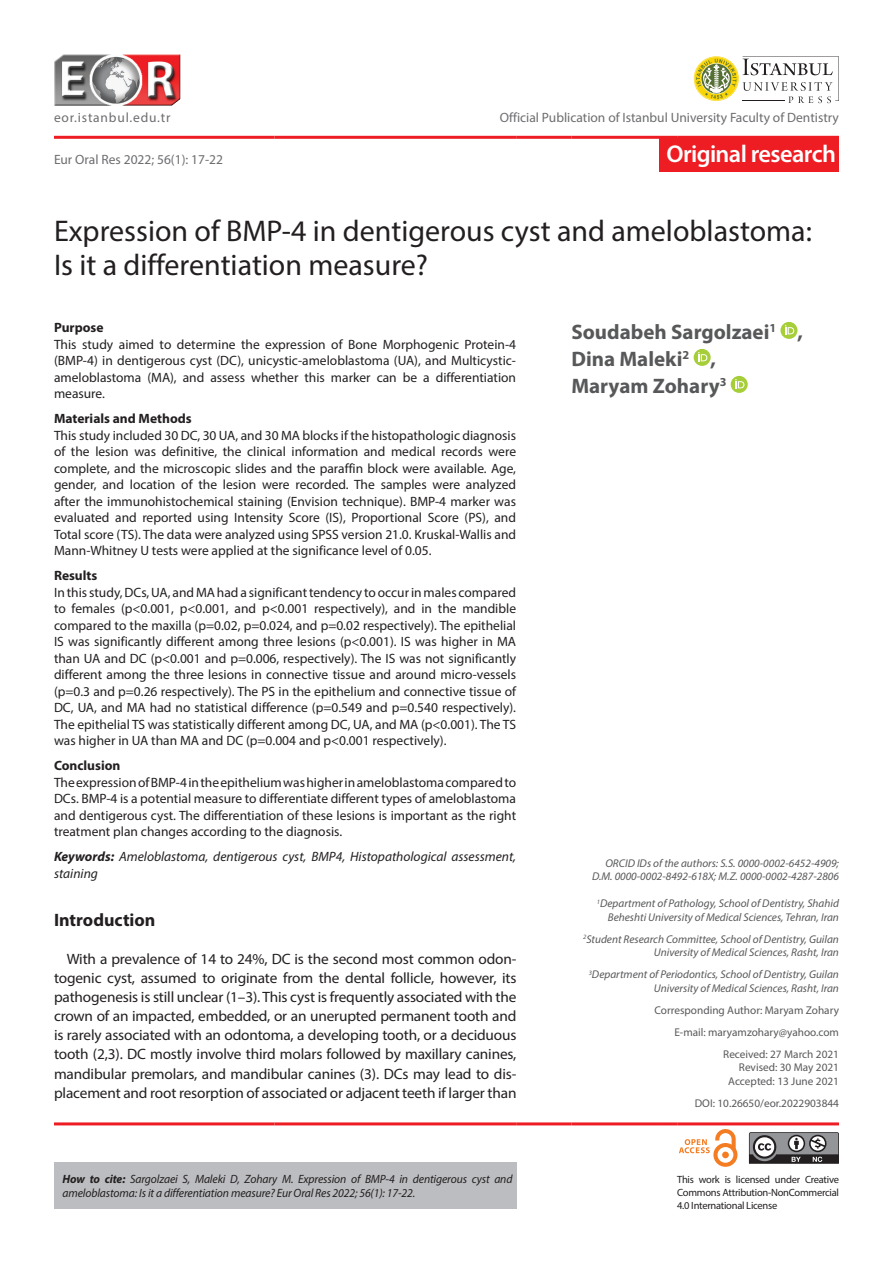
<style>
.page{position:relative;width:893px;height:1263px;background:#fff}
.page>*{position:absolute;margin:0;border:0;box-sizing:border-box;transform-origin:0 0}
.t1{font:30px/34.5px "Myriad Pro";color:#231f20}
.t2{font:600 24.3px "Myriad Pro";letter-spacing:-.025em;color:#fff}
.t3{font:700 21px/27px "Myriad Pro";color:#57585a}
.t4{font:700 18px "Myriad Pro";color:#231f20}
.t5{font:15px/19px "Myriad Pro";letter-spacing:-.01em;color:#231f20;text-align:justify}
.t6{font:13.5px/16.5px "Myriad Pro";color:#231f20;text-align:justify}
.t7{font:13.5px "Myriad Pro";color:#6c6d70}
.t8{font:italic 13.5px/16.5px "Myriad Pro";color:#231f20}
.t9{font:700 13.5px "Myriad Pro";color:#231f20}
.t10{font:13.5px "Myriad Pro";letter-spacing:.06em;color:#6c6d70}
.t11{font:italic 12px/14.4px "Myriad Pro";letter-spacing:-.01em;color:#231f20}
.t12{font:italic 11.25px/13.5px "Myriad Pro";color:#57585a;text-align:right}
.t13{font:11.25px/22px "Myriad Pro";color:#57585a;text-align:right}
.t14{font:10.5px/12.6px "Myriad Pro";letter-spacing:-.025em;color:#231f20;text-align:justify}
.s1{font-weight:700}
</style>
<div class="page">
<div style="left:659px;top:137px;width:180px;height:34px;background:#ee1d23"></div>
<div style="left:54px;top:1162px;width:463px;height:46px;background:#bcbdc0"></div>
<hr style="left:54px;top:136px;width:220px;height:3px;background:#ee1d23">
<hr style="left:274px;top:136px;width:243px;height:3px;background:#ee1d23">
<hr style="left:517px;top:136px;width:54px;height:3px;background:#ee1d23">
<hr style="left:571px;top:136px;width:88px;height:3px;background:#ee1d23">
<hr style="left:659px;top:136px;width:18px;height:3px;background:#ee1d23">
<hr style="left:677px;top:136px;width:162px;height:3px;background:#ee1d23">
<hr style="left:571px;top:1122px;width:88px;height:3px;background:#ee1d23">
<hr style="left:659px;top:1122px;width:18px;height:3px;background:#ee1d23">
<hr style="left:677px;top:1122px;width:162px;height:3px;background:#ee1d23">
<hr style="left:54px;top:1122px;width:220px;height:3px;background:#ee1d23">
<hr style="left:274px;top:1122px;width:243px;height:3px;background:#ee1d23">
<hr style="left:517px;top:1122px;width:54px;height:3px;background:#ee1d23">
<img style="left:54px;top:54px;width:127px;height:51px">
<svg style="left:694px;top:56px;width:145px;height:47px"></svg>
<svg style="left:780px;top:322px;width:17px;height:17px"></svg>
<svg style="left:785px;top:325px;width:9px;height:9px"></svg>
<svg style="left:694px;top:349px;width:17px;height:17px"></svg>
<svg style="left:698px;top:352px;width:9px;height:9px"></svg>
<svg style="left:731px;top:376px;width:17px;height:17px"></svg>
<svg style="left:735px;top:379px;width:9px;height:9px"></svg>
<svg style="left:749px;top:1132px;width:90px;height:32px;background:#787779"></svg>
<svg style="left:679px;top:1129px;width:58px;height:38px"></svg>
<p class="t10" style="left:54px;top:110px;width:118px">eor.istanbul.edu.tr</p>
<p class="t7" style="left:500px;top:110px;width:341px">Official Publication of Istanbul University Faculty of Dentistry</p>
<p class="t7" style="left:54px;top:152px;width:171px">Eur Oral Res 2022; 56(1): 17-22</p>
<h2 class="t2" style="left:666px;top:138px;width:171px">Original research</h2>
<h1 class="t1" style="left:54px;top:213px;width:759px">Expression of BMP-4 in dentigerous cyst and ameloblastoma:<br>Is it a differentiation measure?</h1>
<p class="t9" style="left:54px;top:319px;width:51px">Purpose</p>
<p class="t6" style="left:54px;top:335px;width:464px">This study aimed to determine the expression of Bone Morphogenic Protein-4 (BMP-4) in dentigerous cyst (DC), unicystic-ameloblastoma (UA), and Multicystic&shy;ameloblastoma (MA), and assess whether this marker can be a differentiation measure.</p>
<p class="t9" style="left:54px;top:410px;width:139px">Materials and Methods</p>
<p class="t6" style="left:54px;top:426px;width:464px">This study included 30 DC, 30 UA, and 30 MA blocks if the histopathologic diagnosis of the lesion was definitive, the clinical information and medical records were complete, and the microscopic slides and the paraffin block were available. Age, gender, and location of the lesion were recorded. The samples were analyzed after the immunohistochemical staining (Envision technique). BMP-4 marker was evaluated and reported using Intensity Score (IS), Proportional Score (PS), and Total score (TS). The data were analyzed using SPSS version 21.0. Kruskal-Wallis and Mann-Whitney U tests were applied at the significance level of 0.05.</p>
<p class="t9" style="left:54px;top:567px;width:45px">Results</p>
<p class="t6" style="left:54px;top:583px;width:464px">In this study, DCs, UA, and MA had a significant tendency to occur in males compared to females (p&lt;0.001, p&lt;0.001, and p&lt;0.001 respectively), and in the mandible compared to the maxilla (p=0.02, p=0.024, and p=0.02 respectively). The epithelial IS was significantly different among three lesions (p&lt;0.001). IS was higher in MA than UA and DC (p&lt;0.001 and p=0.006, respectively). The IS was not significantly different among the three lesions in connective tissue and around micro-vessels (p=0.3 and p=0.26 respectively). The PS in the epithelium and connective tissue of DC, UA, and MA had no statistical difference (p=0.549 and p=0.540 respectively).<br>The epithelial TS was statistically different among DC, UA, and MA (p&lt;0.001). The TS was higher in UA than MA and DC (p=0.004 and p&lt;0.001 respectively).</p>
<p class="t9" style="left:54px;top:757px;width:68px">Conclusion</p>
<p class="t6" style="left:54px;top:773px;width:464px">The expression of BMP-4 in the epithelium was higher in ameloblastoma compared to DCs. BMP-4 is a potential measure to differentiate different types of ameloblastoma and dentigerous cyst. The differentiation of these lesions is important as the right treatment plan changes according to the diagnosis.</p>
<p class="t8" style="left:54px;top:848px;width:464px"><span class="s1">Keywords:</span> Ameloblastoma, dentigerous cyst, BMP4, Histopathological assessment, staining</p>
<h3 class="t4" style="left:54px;top:908px;width:103px">Introduction</h3>
<p class="t5" style="left:54px;top:949px;width:464px;text-indent:13px">With a prevalence of 14 to 24%, DC is the second most common odon&shy;togenic cyst, assumed to originate from the dental follicle, however, its pathogenesis is still unclear (1–3). This cyst is frequently associated with the crown of an impacted, embedded, or an unerupted permanent tooth and is rarely associated with an odontoma, a developing tooth, or a deciduous tooth (2,3). DC mostly involve third molars followed by maxillary canines, mandibular premolars, and mandibular canines (3). DCs may lead to dis&shy;placement and root resorption of associated or adjacent teeth if larger than</p>
<h3 class="t3" style="left:571px;top:318px;width:233px">Soudabeh Sargolzaei<sup>1</sup> ,<br>Dina Maleki<sup>2</sup> ,<br>Maryam Zohary<sup>3</sup></h3>
<p class="t12" style="left:592px;top:856px;width:248px">ORCID IDs of the authors: S.S. 0000-0002-6452-4909;<br>D.M. 0000-0002-8492-618X; M.Z. 0000-0002-4287-2806</p>
<p class="t12" style="left:597px;top:897px;width:244px"><sup>1</sup>Department of Pathology, School of Dentistry, Shahid<br>Beheshti University of Medical Sciences, Tehran, Iran</p>
<p class="t12" style="left:583px;top:932px;width:257px"><sup>2</sup>Student Research Committee, School of Dentistry, Guilan<br>University of Medical Sciences, Rasht, Iran</p>
<p class="t12" style="left:589px;top:968px;width:252px"><sup>3</sup>Department of Periodontics, School of Dentistry, Guilan<br>University of Medical Sciences, Rasht, Iran</p>
<p class="t13" style="left:655px;top:999px;width:186px">Corresponding Author: Maryam Zohary<br>E-mail: maryamzohary@yahoo.com<br>Received: 27 March 2021</p>
<p class="t13" style="left:728px;top:1061px;width:112px;line-height:13.5px">Revised: 30 May 2021<br>Accepted: 13 June 2021</p>
<p class="t13" style="left:695px;top:1092px;width:146px">DOI: 10.26650/eor.2022903844</p>
<p class="t11" style="left:63px;top:1171px;width:451px"><span class="s1">How to cite:</span> Sargolzaei S, Maleki D, Zohary M. Expression of BMP-4 in dentigerous cyst and ameloblastoma: Is it a differentiation measure? Eur Oral Res 2022; 56(1): 17-22.</p>
<p class="t14" style="left:677px;top:1173px;width:163px">This work is licensed under Creative Commons Attribution-NonCommercial 4.0 International License</p>
</div>
